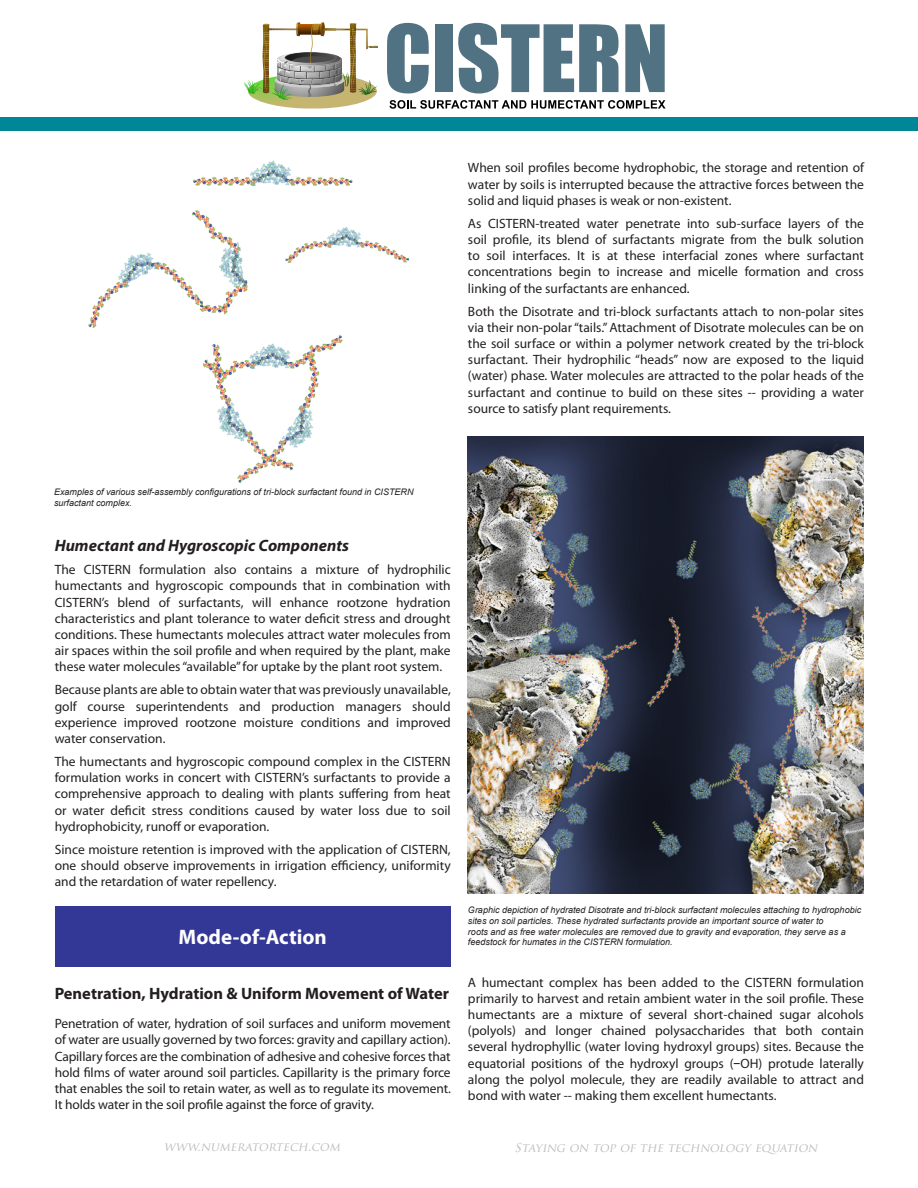
<style>
.page{position:relative;width:918px;height:1188px;background:#fff}
.page>*{position:absolute;margin:0;border:0;box-sizing:border-box;transform-origin:0 0}
.t1{font:700 21px "Myriad Pro";color:#fff}
.Body_text{font:700 16.5px "Myriad Pro";color:#231f20}
.Body_text-2{font:italic 700 16.5px "Myriad Pro";color:#231f20}
.Body_text-3{font:13.5px/16.2px "Myriad Pro";color:#231f20;text-align:justify}
.t2{font:italic 12px "Trajan Pro";color:#bcbdc0}
.t3{font:italic 9px/10.8px "Arial";color:#231f20}
.s1{font-weight:600}
</style>
<div class="page">
<div style="left:0;top:117px;width:918px;height:13px;background:#008797"></div>
<img style="left:89px;top:161px;width:319px;height:322px">
<div style="left:55px;top:906px;width:396px;height:61px;background:#333795"></div>
<img style="left:244px;top:22px;width:134px;height:87px">
<svg style="left:387px;top:23px;width:42px;height:70px"></svg>
<div style="left:435px;top:24px;width:18px;height:68px;background:#507282"></div>
<svg style="left:458px;top:23px;width:161px;height:70px"></svg>
<svg style="left:625px;top:24px;width:40px;height:68px;background:#668391"></svg>
<svg style="left:389px;top:100px;width:277px;height:9px"></svg>
<img style="left:468px;top:436px;width:396px;height:457px">
<p class="Body_text-3" style="left:468px;top:160px;width:398px">When soil profiles become hydrophobic, the storage and retention of water by soils is interrupted because the attractive forces between the solid and liquid phases is weak or non-existent.</p>
<p class="Body_text-3" style="left:468px;top:215px;width:398px">As CISTERN-treated water penetrate into sub-surface layers of the soil profile, its blend of surfactants migrate from the bulk solution to soil interfaces. It is at these interfacial zones where surfactant concentrations begin to increase and micelle formation and cross linking of the surfactants are enhanced.</p>
<p class="Body_text-3" style="left:468px;top:303px;width:398px">Both the Disotrate and tri-block surfactants attach to non-polar sites via their non-polar “tails.” Attachment of Disotrate molecules can be on the soil surface or within a polymer network created by the tri-block surfactant. Their hydrophilic “heads” now are exposed to the liquid (water) phase. Water molecules are attracted to the polar heads of the surfactant and continue to build on these sites -- providing a water source to satisfy plant requirements.</p>
<p class="t3" style="left:54px;top:486px;width:361px">Examples of various self-assembly configurations of tri-block surfactant found in CISTERN surfactant complex.</p>
<p class="Body_text-2" style="left:55px;top:535px;width:296px">Humectant and Hygroscopic Components</p>
<p class="Body_text-3" style="left:55px;top:561px;width:398px">The CISTERN formulation also contains a mixture of hydrophilic humectants and hygroscopic compounds that in combination with CISTERN’s blend of surfactants, will enhance rootzone hydration characteristics and plant tolerance to water deficit stress and drought conditions. These humectants molecules attract water molecules from air spaces within the soil profile and when required by the plant, make these water molecules “available” for uptake by the plant root system.</p>
<p class="Body_text-3" style="left:55px;top:682px;width:398px">Because plants are able to obtain water that was previously unavailable, golf course superintendents and production managers should experience improved rootzone moisture conditions and improved water conservation.</p>
<p class="Body_text-3" style="left:55px;top:753px;width:398px">The humectants and hygroscopic compound complex in the CISTERN formulation works in concert with CISTERN’s surfactants to provide a comprehensive approach to dealing with plants suffering from heat or water deficit stress conditions caused by water loss due to soil hydrophobicity, runoff or evaporation.</p>
<p class="Body_text-3" style="left:55px;top:841px;width:398px">Since moisture retention is improved with the application of CISTERN, one should observe improvements in irrigation efficiency, uniformity and the retardation of water repellency.</p>
<p class="t1" style="left:179px;top:924px;width:150px">Mode-of-Action</p>
<p class="Body_text" style="left:55px;top:982px;width:396px">Penetration, Hydration &amp; Uniform Movement of Water</p>
<p class="Body_text-3" style="left:55px;top:1015px;width:398px">Penetration of water, hydration of soil surfaces and uniform movement of water are usually governed by two forces: gravity and capillary action).<br>Capillary forces are the combination of adhesive and cohesive forces that hold films of water around soil particles. Capillarity is the primary force that enables the soil to retain water, as well as to regulate its movement.<br>It holds water in the soil profile against the force of gravity.</p>
<p class="t3" style="left:468px;top:904px;width:395px">Graphic depiction of hydrated Disotrate and tri-block surfactant molecules attaching to hydrophobic sites on soil particles. These hydrated surfactants provide an important source of water to<br>roots and as free water molecules are removed due to gravity and evaporation, they serve as a feedstock for humates in the CISTERN formulation.</p>
<p class="Body_text-3" style="left:468px;top:974px;width:398px">A humectant complex has been added to the CISTERN formulation primarily to harvest and retain ambient water in the soil profile. These humectants are a mixture of several short-chained sugar alcohols (polyols) and longer chained polysaccharides that both contain several hydrophyllic (water loving hydroxyl groups) sites. Because the equatorial positions of the hydroxyl groups (<span class="s1">–</span>OH) protude laterally along the polyol molecule, they are readily available to attract and bond with water -- making them excellent humectants.</p>
<p class="t2" style="left:164px;top:1139px;width:181px">WWW.NUMERATORTECH.COM</p>
<p class="t2" style="left:515px;top:1140px;width:307px">STAYING ON TOP OF THE TECHNOLOGY EQUATION</p>
</div>
